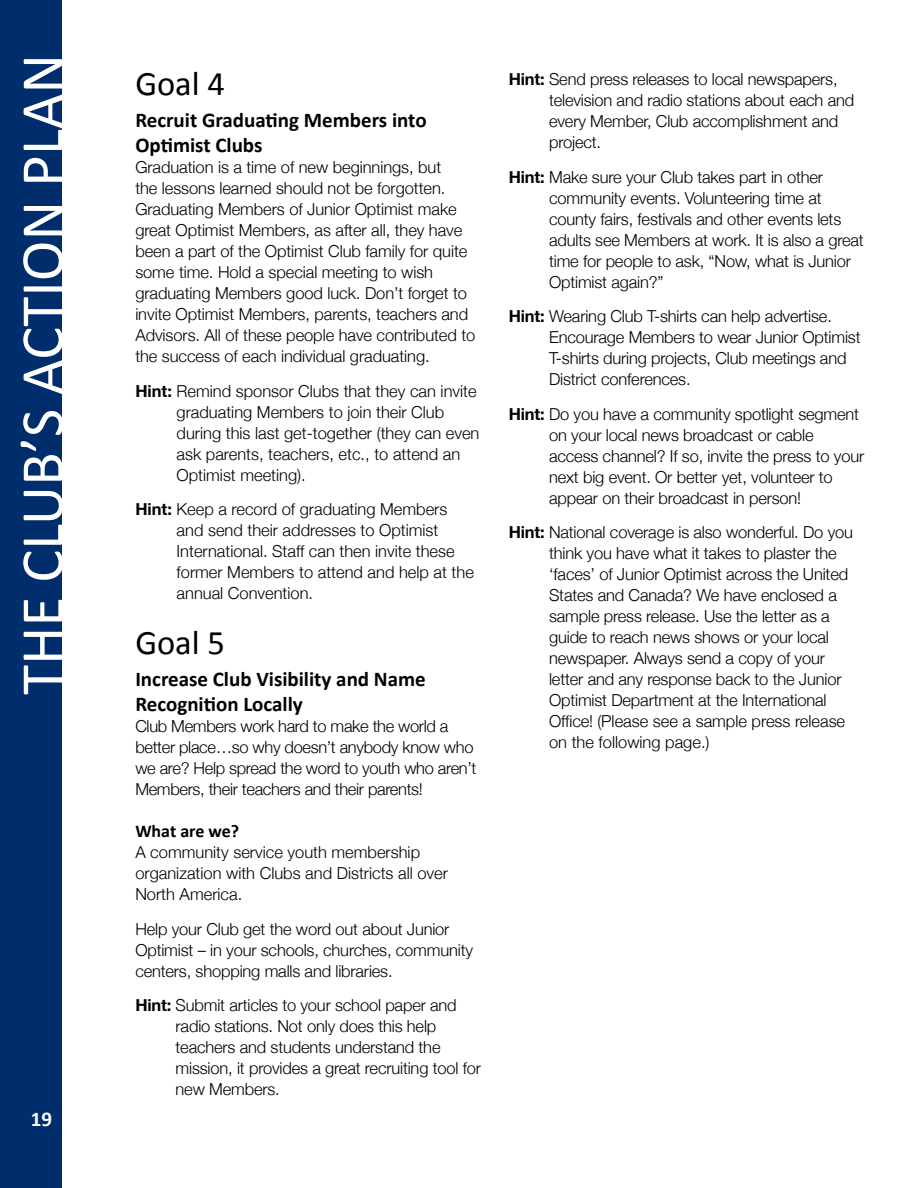
<style>
.page{position:relative;width:918px;height:1188px;background:#fff}
.page>*{position:absolute;margin:0;border:0;box-sizing:border-box;transform-origin:0 0}
.t1{font:61.5px "Calibri";color:#fff}
.t2{font:34.5px "Calibri";color:#000}
.t3{font:700 21px/25.2px "Calibri";color:#000}
.t4{font:700 21px "Calibri";color:#fff}
.t5{font:700 18px "Calibri";letter-spacing:-.005em;color:#000}
.t6{font:300 16.5px/21px "Helvetica Neue";letter-spacing:-.01em;color:#000}
.s1{font-weight:700}
</style>
<div class="page">
<div style="left:0;top:0;width:62px;height:1188px;background:#002e6d"></div>
<h1 class="t1" style="left:4px;top:695px;width:642px;rotate:-90deg">THE CLUB’S ACTION PLAN</h1>
<p class="t4" style="left:31px;top:1106px;width:23px">19</p>
<h2 class="t2" style="left:135px;top:62px;width:91px">Goal 4</h2>
<p class="t3" style="left:135px;top:106px;width:293px">Recruit Graduating Members into<br>Optimist Clubs</p>
<p class="t6" style="left:135px;top:156px;width:342px">Graduation is a time of new beginnings, but<br>the lessons learned should not be forgotten.<br>Graduating Members of Junior Optimist make great Optimist Members, as after all, they have been a part of the Optimist Club family for quite some time. Hold a special meeting to wish graduating Members good luck. Don’t forget to invite Optimist Members, parents, teachers and Advisors. All of these people have contributed to the success of each individual graduating.</p>
<p class="t6" style="left:177px;top:380px;width:304px;text-indent:-41px"><span class="s1">Hint:</span> Remind sponsor Clubs that they can invite graduating Members to join their Club during this last get-together (they can even ask parents, teachers, etc., to attend an Optimist meeting).</p>
<p class="t6" style="left:177px;top:498px;width:299px;text-indent:-41px"><span class="s1">Hint:</span> Keep a record of graduating Members and send their addresses to Optimist International. Staff can then invite these former Members to attend and help at the annual Convention.</p>
<h2 class="t2" style="left:135px;top:621px;width:91px">Goal 5</h2>
<p class="t3" style="left:135px;top:665px;width:292px">Increase Club Visibility and Name<br>Recognition Locally</p>
<p class="t6" style="left:135px;top:715px;width:342px">Club Members work hard to make the world a better place…so why doesn’t anybody know who we are? Help spread the word to youth who aren’t Members, their teachers and their parents!</p>
<p class="t5" style="left:135px;top:820px;width:105px">What are we?</p>
<p class="t6" style="left:135px;top:841px;width:314px">A community service youth membership organization with Clubs and Districts all over<br>North America.</p>
<p class="t6" style="left:135px;top:918px;width:339px">Help your Club get the word out about Junior<br>Optimist – in your schools, churches, community centers, shopping malls and libraries.</p>
<p class="t6" style="left:176px;top:994px;width:307px;text-indent:-40px"><span class="s1">Hint:</span> Submit articles to your school paper and radio stations. Not only does this help teachers and students understand the mission, it provides a great recruiting tool for new Members.</p>
<p class="t6" style="left:549px;top:69px;width:307px;text-indent:-40px"><span class="s1">Hint:</span> Send press releases to local newspapers, television and radio stations about each and every Member, Club accomplishment and project.</p>
<p class="t6" style="left:549px;top:166px;width:316px;text-indent:-40px"><span class="s1">Hint:</span> Make sure your Club takes part in other community events. Volunteering time at county fairs, festivals and other events lets adults see Members at work. It is also a great time for people to ask, “Now, what is Junior Optimist again?”</p>
<p class="t6" style="left:549px;top:306px;width:313px;text-indent:-40px"><span class="s1">Hint:</span> Wearing Club T-shirts can help advertise.<br>Encourage Members to wear Junior Optimist T-shirts during projects, Club meetings and District conferences.</p>
<p class="t6" style="left:549px;top:403px;width:317px;text-indent:-40px"><span class="s1">Hint:</span> Do you have a community spotlight segment on your local news broadcast or cable access channel? If so, invite the press to your next big event. Or better yet, volunteer to appear on their broadcast in person!</p>
<p class="t6" style="left:549px;top:522px;width:305px;text-indent:-40px"><span class="s1">Hint:</span> National coverage is also wonderful. Do you think you have what it takes to plaster the ‘faces’ of Junior Optimist across the United States and Canada? We have enclosed a sample press release. Use the letter as a guide to reach news shows or your local newspaper. Always send a copy of your letter and any response back to the Junior Optimist Department at the International Office! (Please see a sample press release on the following page.)</p>
</div>
